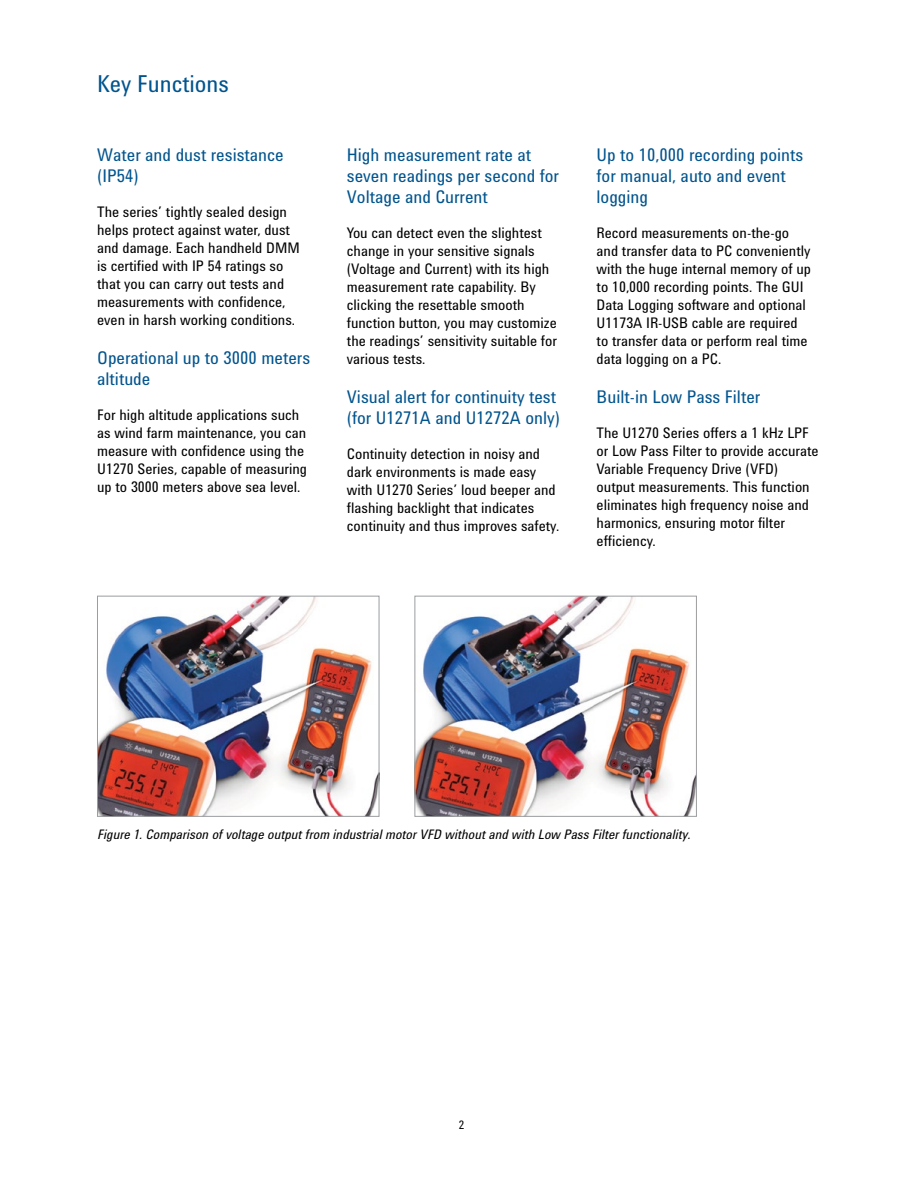
<style>
.page{position:relative;width:918px;height:1188px;background:#fff}
.page>*{position:absolute;margin:0;border:0;box-sizing:border-box;transform-origin:0 0}
.t1{font:24px "Agilent Condensed CFF";color:#00548e}
.t2{font:18px/21px "Agilent Condensed CFF";color:#00548e}
.t3{font:15px/18px "Agilent Condensed CFF";color:#000}
.t4{font:italic 13.5px "Agilent Condensed CFF";color:#000}
.t5{font:12px "Agilent Condensed CFF";color:#000}
</style>
<div class="page">
<img style="left:417px;top:598px;width:278px;height:217px">
<img style="left:99px;top:598px;width:278px;height:217px">
<div style="left:97px;top:596px;width:282px;height:221px;border:1px solid #9b9da0"></div>
<div style="left:415px;top:596px;width:282px;height:221px;border:1px solid #9b9da0"></div>
<h1 class="t1" style="left:97px;top:66px;width:133px">Key Functions</h1>
<p class="t2" style="left:97px;top:144px;width:188px">Water and dust resistance (IP54)</p>
<p class="t3" style="left:97px;top:203px;width:204px">The series’ tightly sealed design helps protect against water, dust and damage. Each handheld DMM is certified with IP 54 ratings so that you can carry out tests and measurements with confidence, even in harsh working conditions.</p>
<p class="t2" style="left:97px;top:347px;width:215px">Operational up to 3000 meters altitude</p>
<p class="t3" style="left:97px;top:406px;width:211px">For high altitude applications such as wind farm maintenance, you can measure with confidence using the U1270 Series, capable of measuring up to 3000 meters above sea level.</p>
<p class="t2" style="left:347px;top:144px;width:214px">High measurement rate at seven readings per second for<br>Voltage and Current</p>
<p class="t3" style="left:347px;top:224px;width:212px">You can detect even the slightest change in your sensitive signals (Voltage and Current) with its high measurement rate capability. By clicking the resettable smooth function button, you may customize the readings’ sensitivity suitable for various tests.</p>
<p class="t2" style="left:347px;top:386px;width:215px">Visual alert for continuity test (for U1271A and U1272A only)</p>
<p class="t3" style="left:347px;top:445px;width:214px">Continuity detection in noisy and dark environments is made easy with U1270 Series’ loud beeper and flashing backlight that indicates continuity and thus improves safety.</p>
<p class="t2" style="left:597px;top:144px;width:208px">Up to 10,000 recording points for manual, auto and event logging</p>
<p class="t3" style="left:597px;top:224px;width:216px">Record measurements on-the-go and transfer data to PC conveniently with the huge internal memory of up to 10,000 recording points. The GUI<br>Data Logging software and optional<br>U1173A IR-USB cable are required to transfer data or perform real time data logging on a PC.</p>
<p class="t2" style="left:597px;top:386px;width:165px">Built-in Low Pass Filter</p>
<p class="t3" style="left:597px;top:424px;width:224px">The U1270 Series offers a 1 kHz LPF or Low Pass Filter to provide accurate<br>Variable Frequency Drive (VFD) output measurements. This function eliminates high frequency noise and harmonics, ensuring motor filter efficiency.</p>
<p class="t4" style="left:98px;top:824px;width:595px">Figure 1. Comparison of voltage output from industrial motor VFD without and with Low Pass Filter functionality.</p>
<p class="t5" style="left:459px;top:1115px;width:7px">2</p>
</div>
